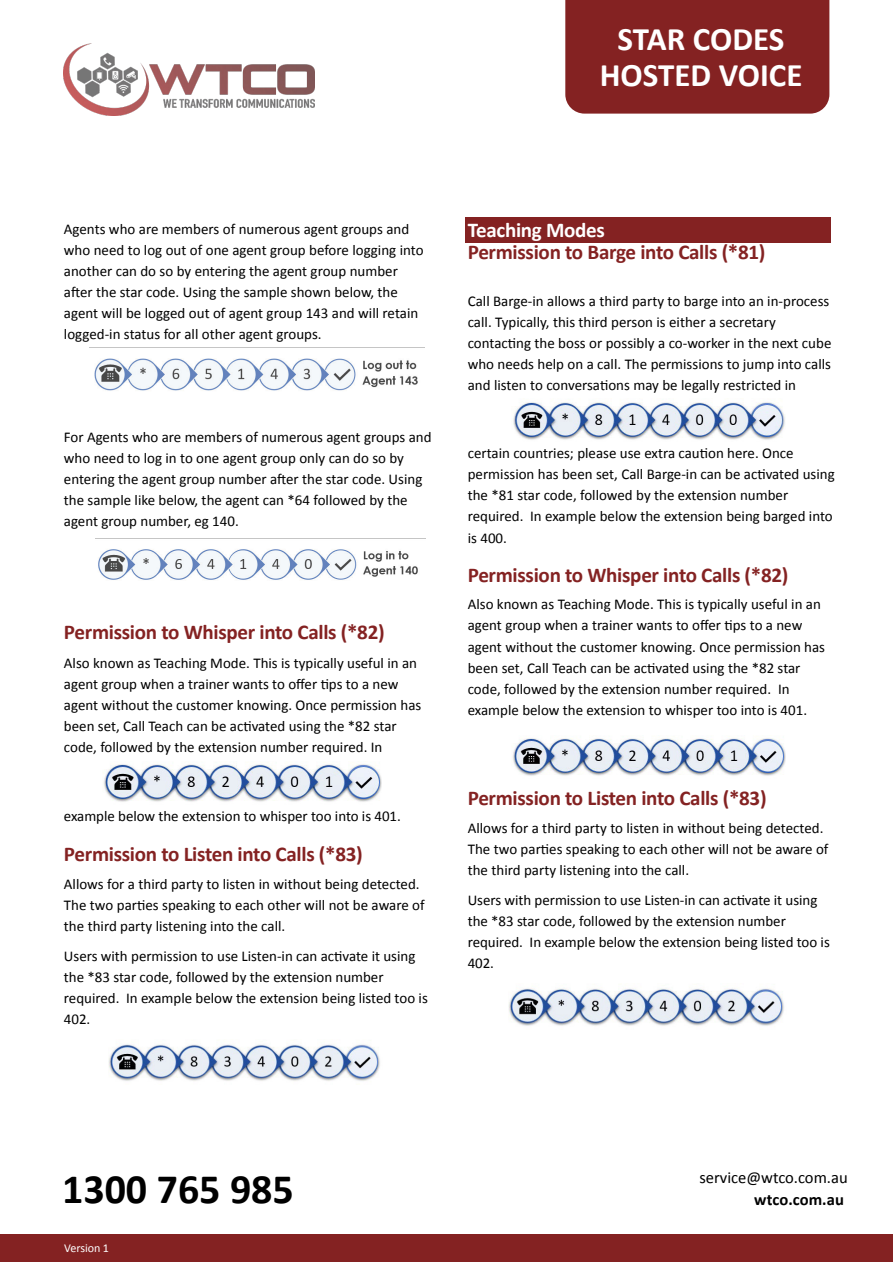
<style>
.page{position:relative;width:893px;height:1262px;background:#fff}
.page>*{position:absolute;margin:0;border:0;box-sizing:border-box;transform-origin:0 0}
.t1{font:700 42px "Calibri";color:#000}
.t2{font:700 33px/36.6px "Calibri";color:#fff;text-align:center}
.t3{font:700 21px "Calibri";letter-spacing:-.015em;color:#842222}
.t4{font:700 21px "Calibri";letter-spacing:-.015em;color:#fff}
.t5{font:16.5px "Calibri";color:#000}
.t6{font:700 16.5px "Calibri";letter-spacing:.005em;color:#000}
.t7{font:15px/21px "Calibri";color:#000}
.t8{font:12px "Calibri";letter-spacing:-.005em;color:#fff}
</style>
<div class="page">
<div style="left:565px;top:0;width:264px;height:114px;background:#842222"></div>
<img style="left:64px;top:44px;width:250px;height:72px">
<div style="left:0;top:1234px;width:892px;height:27px;background:#842222"></div>
<div style="left:465px;top:217px;width:366px;height:26px;background:#842222"></div>
<img style="left:108px;top:1044px;width:272px;height:37px">
<img style="left:103px;top:762px;width:278px;height:40px">
<img style="left:508px;top:988px;width:276px;height:38px">
<img style="left:512px;top:736px;width:273px;height:40px">
<img style="left:513px;top:402px;width:272px;height:38px">
<img style="left:94px;top:358px;width:324px;height:33px">
<img style="left:96px;top:538px;width:329px;height:42px">
<h2 class="t2" style="left:599px;top:19px;width:204px">STAR CODES<br>HOSTED VOICE</h2>
<p class="t7" style="left:64px;top:218px;width:361px">Agents who are members of numerous agent groups and who need to log out of one agent group before logging into another can do so by entering the agent group number after the star code. Using the sample shown below, the agent will be logged out of agent group 143 and will retain logged-in status for all other agent groups.</p>
<p class="t7" style="left:64px;top:426px;width:369px">For Agents who are members of numerous agent groups and who need to log in to one agent group only can do so by entering the agent group number after the star code. Using the sample like below, the agent can *64 followed by the agent group number, eg 140.</p>
<h3 class="t3" style="left:64px;top:617px;width:322px">Permission to Whisper into Calls (*82)</h3>
<p class="t7" style="left:64px;top:652px;width:359px">Also known as Teaching Mode. This is typically useful in an agent group when a trainer wants to offer tips to a new agent without the customer knowing. Once permission has been set, Call Teach can be activated using the *82 star code, followed by the extension number required. In</p>
<p class="t7" style="left:64px;top:805px;width:338px">example below the extension to whisper too into is 401.</p>
<h3 class="t3" style="left:64px;top:838px;width:300px">Permission to Listen into Calls (*83)</h3>
<p class="t7" style="left:64px;top:872px;width:362px">Allows for a third party to listen in without being detected.<br>The two parties speaking to each other will not be aware of the third party listening into the call.</p>
<p class="t7" style="left:64px;top:944px;width:365px">Users with permission to use Listen-in can activate it using the *83 star code, followed by the extension number required. In example below the extension being listed too is 402.</p>
<h3 class="t4" style="left:467px;top:215px;width:139px">Teaching Modes</h3>
<h3 class="t3" style="left:467px;top:237px;width:299px">Permission to Barge into Calls (*81)</h3>
<p class="t7" style="left:467px;top:290px;width:365px">Call Barge-in allows a third party to barge into an in-process call. Typically, this third person is either a secretary contacting the boss or possibly a co-worker in the next cube who needs help on a call. The permissions to jump into calls and listen to conversations may be legally restricted in</p>
<p class="t7" style="left:468px;top:442px;width:368px">certain countries; please use extra caution here. Once permission has been set, Call Barge-in can be activated using the *81 star code, followed by the extension number required. In example below the extension being barged into is 400.</p>
<h3 class="t3" style="left:467px;top:559px;width:322px">Permission to Whisper into Calls (*82)</h3>
<p class="t7" style="left:467px;top:593px;width:359px">Also known as Teaching Mode. This is typically useful in an agent group when a trainer wants to offer tips to a new agent without the customer knowing. Once permission has been set, Call Teach can be activated using the *82 star code, followed by the extension number required. In example below the extension to whisper too into is 401.</p>
<h3 class="t3" style="left:467px;top:782px;width:300px">Permission to Listen into Calls (*83)</h3>
<p class="t7" style="left:467px;top:817px;width:362px">Allows for a third party to listen in without being detected.<br>The two parties speaking to each other will not be aware of the third party listening into the call.</p>
<p class="t7" style="left:467px;top:889px;width:363px">Users with permission to use Listen-in can activate it using the *83 star code, followed by the extension number required. In example below the extension being listed too is 402.</p>
<h1 class="t1" style="left:62px;top:1159px;width:233px">1300 765 985</h1>
<p class="t8" style="left:64px;top:1240px;width:46px">Version 1</p>
<p class="t5" style="left:699px;top:1166px;width:150px">service@wtco.com.au</p>
<p class="t6" style="left:754px;top:1188px;width:91px">wtco.com.au</p>
</div>
